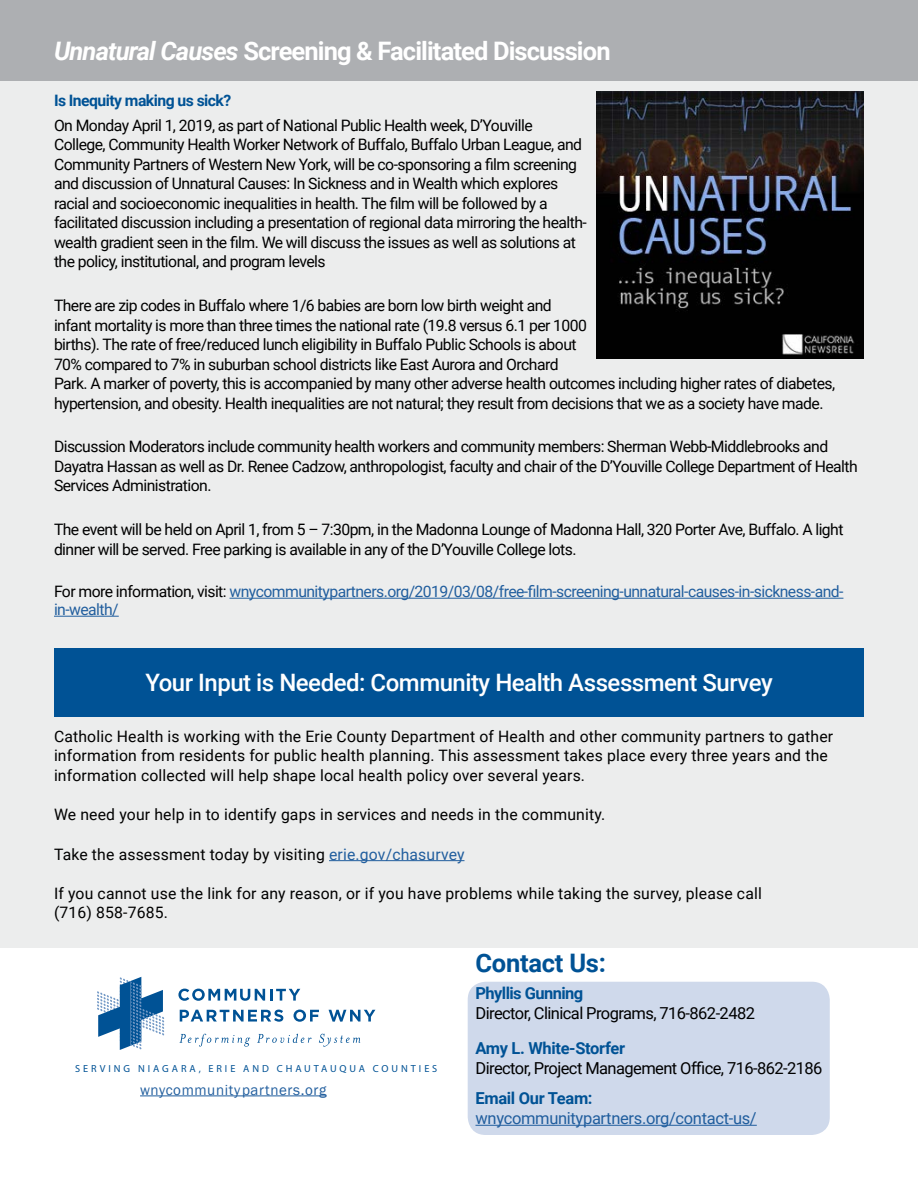
<style>
.page{position:relative;width:918px;height:1188px;background:#fff}
.page>*{position:absolute;margin:0;border:0;box-sizing:border-box;transform-origin:0 0}
.t1{font:700 25.5px "Roboto";letter-spacing:-.035em;color:#fff}
.t2{font:700 25.5px "Roboto";letter-spacing:-.01em;color:#005295}
.t3{font:500 24px "Roboto";letter-spacing:-.02em;color:#fff}
.t4{font:16.5px "Roboto";letter-spacing:-.035em;color:#000}
.t5{font:700 16.5px "Roboto";letter-spacing:-.02em;color:#005295}
.t6{font:16.5px "Roboto";letter-spacing:-.02em;color:#215e9e}
.t7{font:15.75px/19.5px "Roboto";letter-spacing:-.035em;color:#000}
.t8{font:15.75px/19.5px "Roboto";letter-spacing:.01em;color:#000}
.t9{font:15.75px/18px "Roboto";letter-spacing:-.035em;color:#215e9e}
.t10{font:700 15.75px "Roboto";letter-spacing:-.035em;color:#005295}
.t11{font:15px "Franklin Gothic";letter-spacing:.04em;color:#215e9e}
.t12{font:10.35px "Myriad Pro";letter-spacing:.285em;color:#005295}
.s1{font-style:italic}
.s2{color:#000}
.s3{color:#215e9e}
</style>
<div class="page">
<div style="left:0;top:77px;width:918px;height:870px;background:#eceded"></div>
<div style="left:468px;top:982px;width:362px;height:153px;background:#cfd9eb;border-radius:18px"></div>
<div style="left:0;top:0;width:918px;height:81px;background:#adafb2"></div>
<hr style="left:140px;top:1096px;width:186px;height:1px;background:#215e9e">
<svg style="left:178px;top:989px;width:122px;height:12px"></svg>
<svg style="left:180px;top:1010px;width:103px;height:12px"></svg>
<svg style="left:294px;top:1010px;width:25px;height:12px"></svg>
<svg style="left:329px;top:1010px;width:46px;height:12px"></svg>
<svg style="left:179px;top:1034px;width:71px;height:13px"></svg>
<svg style="left:257px;top:1034px;width:55px;height:9px"></svg>
<svg style="left:319px;top:1034px;width:41px;height:13px"></svg>
<svg style="left:97px;top:977px;width:67px;height:73px"></svg>
<hr style="left:476px;top:1125px;width:281px;height:1px;background:#215e9e">
<hr style="left:230px;top:598px;width:613px;height:1px;background:#215e9e">
<hr style="left:54px;top:616px;width:65px;height:1px;background:#215e9e">
<img style="left:597px;top:92px;width:267px;height:267px">
<hr style="left:329px;top:860px;width:136px;height:1px;background:#215e9e">
<div style="left:54px;top:648px;width:810px;height:69px;background:#005295"></div>
<h1 class="t1" style="left:54px;top:33px;width:558px"><span class="s1">Unnatural Causes</span> Screening &amp; Facilitated Discussion</h1>
<p class="t10" style="left:54px;top:89px;width:179px">Is Inequity making us sick?</p>
<p class="t7" style="left:54px;top:115px;width:534px">On Monday April 1, 2019, as part of National Public Health week, D’Youville College, Community Health Worker Network of Buffalo, Buffalo Urban League, and Community Partners of Western New York, will be co-sponsoring a film screening and discussion of Unnatural Causes: In Sickness and in Wealth which explores racial and socioeconomic inequalities in health. The film will be followed by a facilitated discussion including a presentation of regional data mirroring the health&shy;wealth gradient seen in the film. We will discuss the issues as well as solutions at the policy, institutional, and program levels</p>
<p class="t7" style="left:54px;top:295px;width:783px">There are zip codes in Buffalo where 1/6 babies are born low birth weight and<br>infant mortality is more than three times the national rate (19.8 versus 6.1 per 1000<br>births). The rate of free/reduced lunch eligibility in Buffalo Public Schools is about<br>70% compared to 7% in suburban school districts like East Aurora and Orchard<br>Park. A marker of poverty, this is accompanied by many other adverse health outcomes including higher rates of diabetes, hypertension, and obesity. Health inequalities are not natural; they result from decisions that we as a society have made.</p>
<p class="t7" style="left:54px;top:437px;width:805px">Discussion Moderators include community health workers and community members: Sherman Webb-Middlebrooks and<br>Dayatra Hassan as well as Dr. Renee Cadzow, anthropologist, faculty and chair of the D’Youville College Department of Health<br>Services Administration.</p>
<p class="t7" style="left:54px;top:519px;width:791px">The event will be held on April 1, from 5 – 7:30pm, in the Madonna Lounge of Madonna Hall, 320 Porter Ave, Buffalo. A light dinner will be served. Free parking is available in any of the D’Youville College lots.</p>
<p class="t9" style="left:54px;top:582px;width:791px"><span class="s2">For more information, visit:</span> wnycommunitypartners.org/2019/03/08/free-film-screening-unnatural-causes-in-sickness-and&shy;in-wealth/</p>
<h2 class="t3" style="left:145px;top:666px;width:629px">Your Input is Needed: Community Health Assessment Survey</h2>
<p class="t8" style="left:54px;top:726px;width:781px">Catholic Health is working with the Erie County Department of Health and other community partners to gather information from residents for public health planning. This assessment takes place every three years and the information collected will help shape local health policy over several years.</p>
<p class="t8" style="left:54px;top:804px;width:553px">We need your help in to identify gaps in services and needs in the community.</p>
<p class="t8" style="left:54px;top:844px;width:412px">Take the assessment today by visiting <span class="s3">erie.gov/chasurvey</span></p>
<p class="t8" style="left:54px;top:883px;width:709px">If you cannot use the link for any reason, or if you have problems while taking the survey, please call (716) 858-7685.</p>
<p class="t12" style="left:75px;top:1063px;width:364px">SERVING NIAGARA, ERIE AND CHAUTAUQUA COUNTIES</p>
<p class="t11" style="left:140px;top:1080px;width:188px">wnycommunitypartners.org</p>
<h1 class="t2" style="left:476px;top:945px;width:132px">Contact Us:</h1>
<p class="t5" style="left:476px;top:982px;width:109px">Phyllis Gunning</p>
<p class="t4" style="left:476px;top:1002px;width:281px">Director, Clinical Programs, 716-862-2482</p>
<p class="t5" style="left:476px;top:1036px;width:151px">Amy L. White-Storfer</p>
<p class="t4" style="left:476px;top:1056px;width:349px">Director, Project Management Office, 716-862-2186</p>
<p class="t5" style="left:476px;top:1087px;width:119px">Email Our Team:</p>
<p class="t6" style="left:476px;top:1107px;width:283px">wnycommunitypartners.org/contact-us/</p>
</div>
